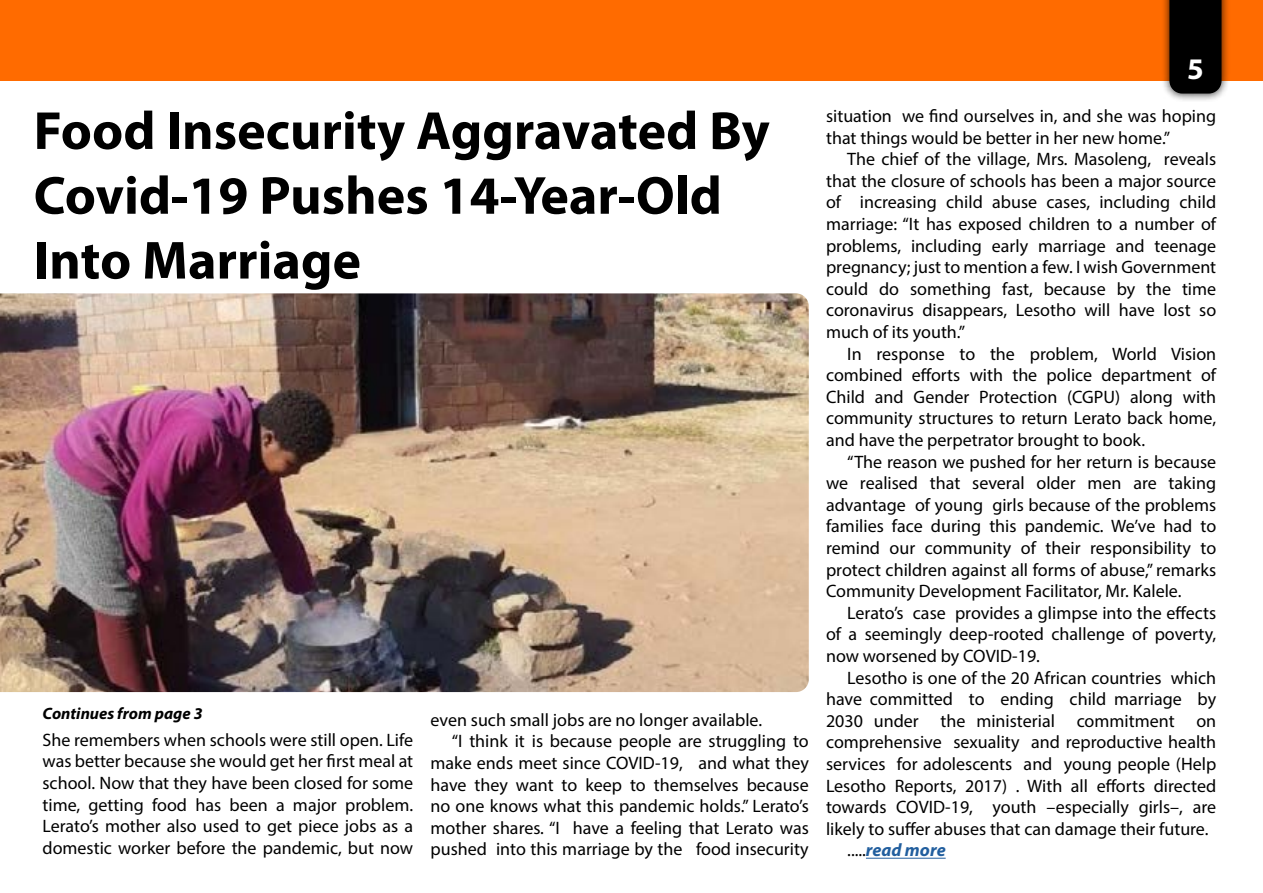
<style>
.page{position:relative;width:1263px;height:893px;background:#fff}
.page>*{position:absolute;margin:0;border:0;box-sizing:border-box;transform-origin:0 0}
.t1{font:700 54px/64.8px "Myriad Pro";color:#000}
.t2{font:700 30px "Myriad Pro";color:#fff}
.t3{font:18px/21.6px "Myriad Pro";color:#000;text-align:justify}
.t4{font:italic 700 18px "Myriad Pro";color:#215e9e}
.t5{font:italic 700 16.5px "Myriad Pro";color:#000}
.s1{font-weight:400;font-style:normal;color:#000}
</style>
<div class="page">
<div style="left:0;top:0;width:1263px;height:81px;background:#ff6b00"></div>
<div style="left:1161px;top:0;width:69px;height:102px;background:#000;opacity:.75"></div>
<div style="left:1169px;top:0;width:52px;height:94px;background:#000"></div>
<hr style="left:866px;top:858px;width:80px;height:1px;background:#215e9e">
<img style="left:0;top:293px;width:809px;height:399px">
<h1 class="t1" style="left:34px;top:97px;width:737px">Food Insecurity Aggravated By<br>Covid-19 Pushes 14-Year-Old<br>Into Marriage</h1>
<p class="t5" style="left:43px;top:703px;width:162px">Continues from page 3</p>
<p class="t3" style="left:43px;top:729px;width:372px">She remembers when schools were still open. Life was better because she would get her first meal at school. Now that they have been closed for some time, getting food has been a major problem.<br>Lerato’s mother also used to get piece jobs as a domestic worker before the pandemic, but now</p>
<p class="t3" style="left:431px;top:709px;width:333px">even such small jobs are no longer available.</p>
<p class="t3" style="left:452px;top:730px;width:358px">“I think it is because people are struggling to</p>
<p class="t3" style="left:431px;top:752px;width:380px">make ends meet since COVID-19, and what they</p>
<p class="t3" style="left:431px;top:773px;width:380px">have they want to keep to themselves because</p>
<p class="t3" style="left:431px;top:795px;width:380px">no one knows what this pandemic holds.” Lerato’s</p>
<p class="t3" style="left:431px;top:817px;width:380px">mother shares. “I have a feeling that Lerato was</p>
<p class="t3" style="left:431px;top:838px;width:380px">pushed into this marriage by the food insecurity</p>
<h2 class="t2" style="left:1187px;top:49px;width:18px">5</h2>
<p class="t3" style="left:826px;top:105px;width:392px">situation we find ourselves in, and she was hoping that things would be better in her new home.”</p>
<p class="t3" style="left:826px;top:148px;width:392px;text-indent:21px">The chief of the village, Mrs. Masoleng, reveals that the closure of schools has been a major source of increasing child abuse cases, including child marriage: “It has exposed children to a number of problems, including early marriage and teenage pregnancy; just to mention a few. I wish Government could do something fast, because by the time coronavirus disappears, Lesotho will have lost so much of its youth.”</p>
<p class="t3" style="left:826px;top:342px;width:392px;text-indent:21px">In response to the problem, World Vision combined efforts with the police department of Child and Gender Protection (CGPU) along with community structures to return Lerato back home, and have the perpetrator brought to book.</p>
<p class="t3" style="left:826px;top:450px;width:392px;text-indent:21px">“The reason we pushed for her return is because we realised that several older men are taking advantage of young girls because of the problems families face during this pandemic. We’ve had to remind our community of their responsibility to protect children against all forms of abuse,” remarks Community Development Facilitator, Mr. Kalele.</p>
<p class="t3" style="left:826px;top:602px;width:392px;text-indent:21px">Lerato’s case provides a glimpse into the effects of a seemingly deep-rooted challenge of poverty, now worsened by COVID-19.</p>
<p class="t3" style="left:847px;top:666px;width:370px">Lesotho is one of the 20 African countries which</p>
<p class="t3" style="left:826px;top:688px;width:392px">have committed to ending child marriage by</p>
<p class="t3" style="left:826px;top:710px;width:392px">2030 under the ministerial commitment on</p>
<p class="t3" style="left:826px;top:731px;width:392px">comprehensive sexuality and reproductive health</p>
<p class="t3" style="left:826px;top:753px;width:392px">services for adolescents and young people (Help</p>
<p class="t3" style="left:826px;top:774px;width:392px">Lesotho Reports, 2017) . With all efforts directed</p>
<p class="t3" style="left:826px;top:796px;width:392px">towards COVID-19, youth –especially girls–, are</p>
<p class="t3" style="left:826px;top:818px;width:384px">likely to suffer abuses that can damage their future.</p>
<p class="t4" style="left:847px;top:839px;width:100px"><span class="s1">.....</span>read more</p>
</div>
